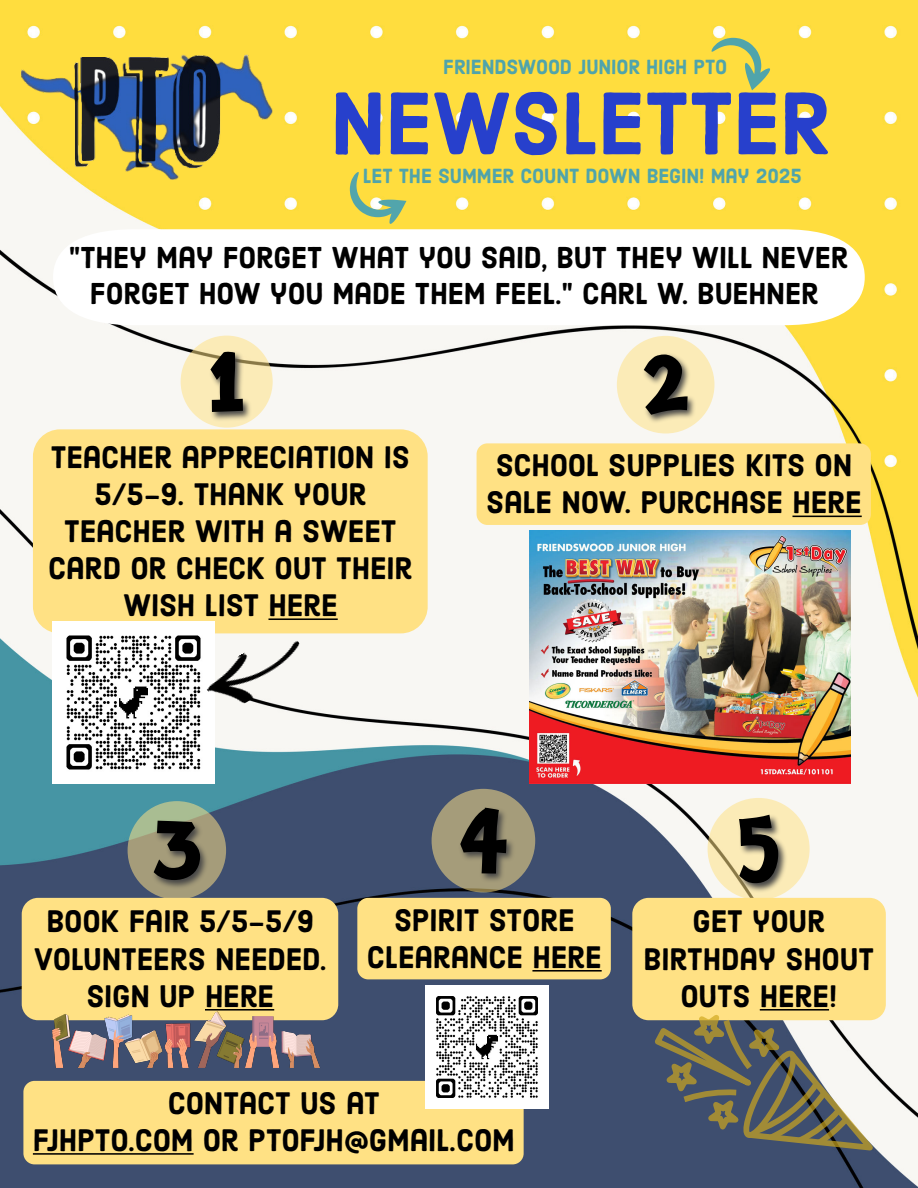
<style>
.page{position:relative;width:918px;height:1188px;background:#fff}
.page>*{position:absolute;margin:0;border:0;box-sizing:border-box;transform-origin:0 0}
.t1{font:87.6px "Harman Sans";letter-spacing:-.005em;color:#2740cc}
.t2{font:700 84.15px "Chaloops";color:#000}
.t3{font:30.9px/37px "Harman Sans";letter-spacing:-.005em;color:#000;text-align:center}
.t4{font:30px/36px "Harman Sans";letter-spacing:-.005em;color:#000;text-align:center}
.t5{font:20.4px "Harman Sans";letter-spacing:-.005em;color:#50a4ab}
</style>
<div class="page">
<img style="left:0;top:0;width:918px;height:1188px">
<img style="left:21px;top:54px;width:252px;height:126px">
<svg style="left:350px;top:172px;width:56px;height:52px;background:#d1cf61"></svg>
<svg style="left:711px;top:38px;width:60px;height:52px;background:#d3ce58"></svg>
<div style="left:477px;top:443px;width:394px;height:82px;background:#ffe184;border-radius:11px"></div>
<hr style="left:792px;top:516px;width:70px;height:1px;background:#000">
<div style="left:23px;top:1081px;width:501px;height:83px;background:#ffe184;border-radius:11px"></div>
<hr style="left:33px;top:1153px;width:161px;height:2px;background:#000">
<div style="left:632px;top:898px;width:254px;height:122px;background:#ffe184;border-radius:16px"></div>
<div style="left:33px;top:429px;width:395px;height:204px;background:#ffe184;border-radius:27px"></div>
<hr style="left:268px;top:618px;width:70px;height:2px;background:#000">
<svg style="left:53px;top:229px;width:812px;height:96px"></svg>
<img style="left:163px;top:286px;width:157px;height:144px">
<img style="left:599px;top:289px;width:157px;height:155px">
<img style="left:692px;top:784px;width:157px;height:114px">
<img style="left:108px;top:746px;width:157px;height:152px">
<svg style="left:650px;top:1009px;width:227px;height:146px"></svg>
<div style="left:22px;top:898px;width:316px;height:122px;background:#ffe184;border-radius:16px"></div>
<img style="left:53px;top:622px;width:162px;height:162px">
<img style="left:200px;top:626px;width:111px;height:90px">
<img style="left:48px;top:1009px;width:275px;height:58px">
<img style="left:529px;top:531px;width:321px;height:253px">
<div style="left:357px;top:898px;width:254px;height:81px;background:#ffe184;border-radius:11px"></div>
<hr style="left:532px;top:970px;width:70px;height:2px;background:#000">
<img style="left:414px;top:744px;width:157px;height:154px">
<img style="left:426px;top:986px;width:123px;height:123px">
<p class="t5" style="left:443px;top:54px;width:285px">FRIENDSWOOD JUNIOR HIGH PTO</p>
<h1 class="t1" style="left:330px;top:69px;width:501px">NEWSLETTER</h1>
<p class="t5" style="left:363px;top:164px;width:441px">LET THE SUMMER COUNT DOWN BEGIN! MAY 2025</p>
<p class="t4" style="left:69px;top:240px;width:781px">"THEY MAY FORGET WHAT YOU SAID, BUT THEY WILL NEVER<br>FORGET HOW YOU MADE THEM FEEL." CARL W. BUEHNER</p>
<h2 class="t2" style="left:208px;top:310px;width:40px">1</h2>
<h2 class="t2" style="left:643px;top:313px;width:48px">2</h2>
<p class="t3" style="left:48px;top:439px;width:366px">TEACHER APPRECIATION IS<br>5/5-9. THANK YOUR<br>TEACHER WITH A SWEET<br>CARD OR CHECK OUT THEIR<br>WISH LIST HERE</p>
<p class="t3" style="left:486px;top:447px;width:377px">SCHOOL SUPPLIES KITS ON<br>SALE NOW. PURCHASE HERE</p>
<h2 class="t2" style="left:458px;top:769px;width:53px">4</h2>
<h2 class="t2" style="left:152px;top:771px;width:50px">3</h2>
<h2 class="t2" style="left:737px;top:771px;width:45px">5</h2>
<p class="t3" style="left:34px;top:904px;width:294px">BOOK FAIR 5/5-5/9<br>VOLUNTEERS NEEDED.<br>SIGN UP HERE</p>
<p class="t3" style="left:367px;top:902px;width:236px">SPIRIT STORE<br>CLEARANCE HERE</p>
<p class="t3" style="left:643px;top:904px;width:232px">GET YOUR<br>BIRTHDAY SHOUT<br>OUTS HERE!</p>
<p class="t3" style="left:33px;top:1085px;width:483px">CONTACT US AT<br>FJHPTO.COM OR PTOFJH@GMAIL.COM</p>
</div>
